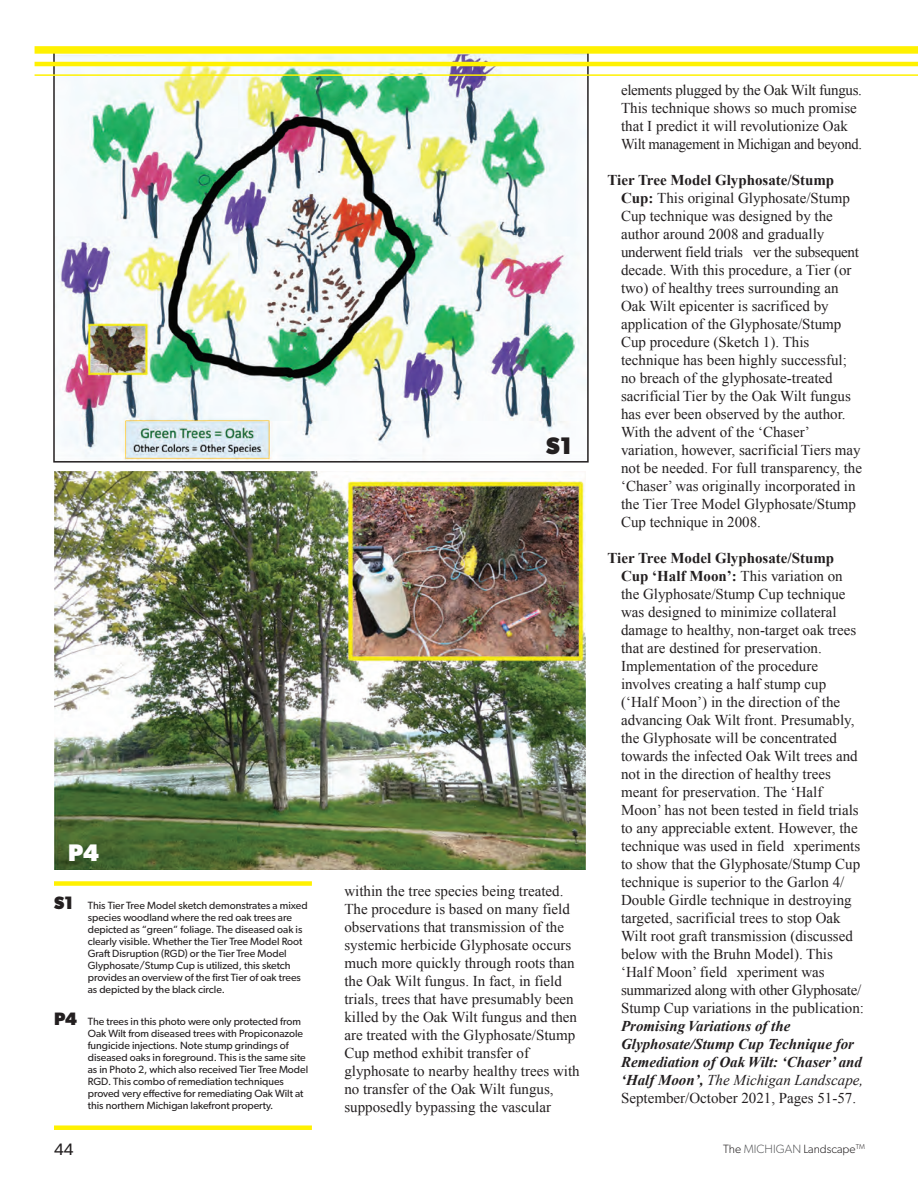
<style>
.page{position:relative;width:918px;height:1188px;background:#fff}
.page>*{position:absolute;margin:0;border:0;box-sizing:border-box;transform-origin:0 0}
.t1{font:700 24px "Gibson";color:#fff}
.t2{font:700 24px "Gibson";color:#231f20}
.t3{font:16.5px "Gibson";color:#231f20}
.t4{font:15px/18px "Times New Roman";color:#231f20}
.t5{font:italic 700 15px/18px "Times New Roman";color:#231f20}
.t6{font:15px/18px "Times New Roman";letter-spacing:-.02em;color:#231f20}
.t7{font:300 12px "Gibson";color:#231f20}
.t8{font:10.5px/12px "Gibson";color:#231f20}
.s1{font-weight:700;font-size:18px}
.s2{font-weight:700}
.s3{font-weight:400}
.s4{font-weight:400;font-style:normal}
.s5{color:#57585a}
</style>
<div class="page">
<img style="left:54px;top:471px;width:531px;height:398px">
<img style="left:56px;top:54px;width:530px;height:406px">
<div style="left:54px;top:881px;width:258px;height:5px;background:#fff101"></div>
<div style="left:54px;top:1125px;width:258px;height:5px;background:#fff101"></div>
<div style="left:35px;top:46px;width:883px;height:8px;background:#fff101"></div>
<hr style="left:35px;top:62px;width:883px;height:4px;background:#fff101">
<hr style="left:35px;top:74px;width:883px;height:2px;background:#fff101">
<h1 class="t1" style="left:68px;top:838px;width:32px">P4</h1>
<p class="t8" style="left:88px;top:899px;width:221px;text-indent:-34px"><span class="s1">S1</span> This Tier Tree Model sketch demonstrates a mixed species woodland where the red oak trees are depicted as “green” foliage. The diseased oak is clearly visible. Whether the Tier Tree Model Root Graft Disruption (RGD) or the Tier Tree Model Glyphosate/Stump Cup is utilized, this sketch provides an overview of the first Tier of oak trees as depicted by the black circle.</p>
<p class="t8" style="left:88px;top:1015px;width:222px;text-indent:-34px"><span class="s1">P4</span> The trees in this photo were only protected from Oak Wilt from diseased trees with Propiconazole fungicide injections. Note stump grindings of diseased oaks in foreground. This is the same site as in Photo 2, which also received Tier Tree Model RGD. This combo of remediation techniques proved very effective for remediating Oak Wilt at this northern Michigan lakefront property.</p>
<p class="t3" style="left:54px;top:1139px;width:21px">44</p>
<h1 class="t2" style="left:546px;top:431px;width:27px">S1</h1>
<p class="t4" style="left:344px;top:882px;width:237px">within the tree species being treated.<br>The procedure is based on many field observations that transmission of the systemic herbicide Glyphosate occurs much more quickly through roots than the Oak Wilt fungus. In fact, in field trials, trees that have presumably been killed by the Oak Wilt fungus and then are treated with the Glyphosate/Stump Cup method exhibit transfer of glyphosate to nearby healthy trees with no transfer of the Oak Wilt fungus, supposedly bypassing the vascular</p>
<p class="t6" style="left:621px;top:81px;width:243px">elements plugged by the Oak Wilt fungus.<br>This technique shows so much promise that I predict it will revolutionize Oak Wilt management in Michigan and beyond.</p>
<p class="t4" style="left:621px;top:171px;width:243px;text-indent:-14px"><span class="s2">Tier Tree Model Glyphosate/Stump Cup:</span> This original Glyphosate/Stump Cup technique was designed by the author around 2008 and gradually underwent field trials ver the subsequent decade. With this procedure, a Tier (or two) of healthy trees surrounding an Oak Wilt epicenter is sacrificed by application of the Glyphosate/Stump Cup procedure (Sketch 1). This technique has been highly successful; no breach of the glyphosate-treated sacrificial Tier by the Oak Wilt fungus has ever been observed by the author.<br>With the advent of the ‘Chaser’ variation, however, sacrificial Tiers may not be needed. For full transparency, the ‘Chaser’ was originally incorporated in the Tier Tree Model Glyphosate/Stump Cup technique in 2008.</p>
<p class="t4" style="left:621px;top:549px;width:244px;text-indent:-14px"><span class="s2">Tier Tree Model Glyphosate/Stump Cup ‘Half Moon’:</span> This variation on the Glyphosate/Stump Cup technique was designed to minimize collateral damage to healthy, non-target oak trees that are destined for preservation.<br>Implementation of the procedure involves creating a half stump cup (‘Half Moon’) in the direction of the advancing Oak Wilt front. Presumably, the Glyphosate will be concentrated towards the infected Oak Wilt trees and not in the direction of healthy trees meant for preservation. The ‘Half Moon’ has not been tested in field trials to any appreciable extent. However, the technique was used in field xperiments to show that the Glyphosate/Stump Cup technique is superior to the Garlon 4/ Double Girdle technique in destroying targeted, sacrificial trees to stop Oak Wilt root graft transmission (discussed below with the Bruhn Model). This ‘Half Moon’ field xperiment was summarized along with other Glyphosate/ Stump Cup variations in the publication:</p>
<p class="t5" style="left:621px;top:1016px;width:244px">Promising Variations of the Glyphosate/Stump Cup Technique for Remediation of Oak Wilt: ‘Chaser’ and ‘Half Moon’, <span class="s3">The Michigan Landscape, </span><span class="s4">September/October 2021, Pages 51-57.</span></p>
<p class="t7" style="left:723px;top:1142px;width:143px">The <span class="s5">MICHIGAN</span> Landscape<sup>TM</sup></p>
</div>
